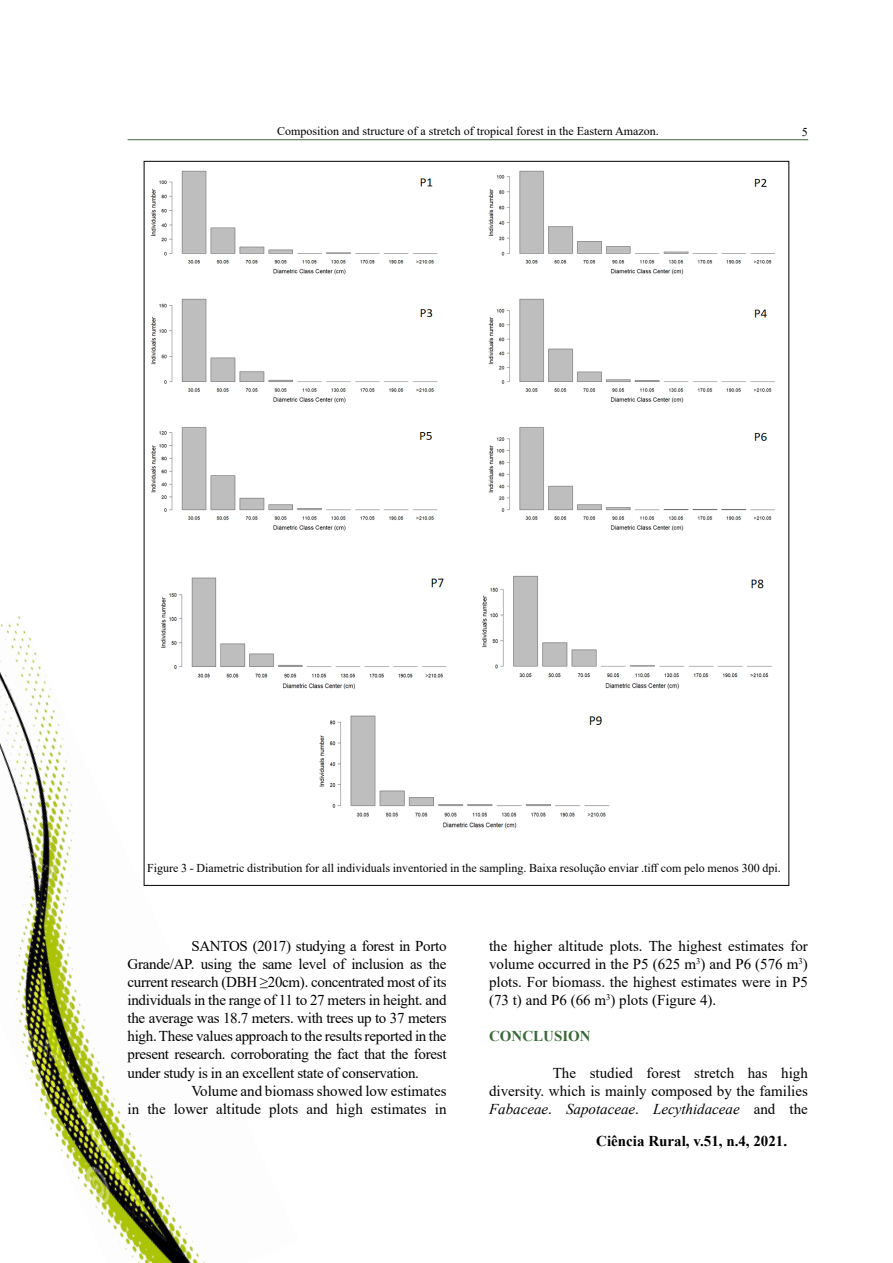
<style>
.page{position:relative;width:893px;height:1263px;background:#fff}
.page>*{position:absolute;margin:0;border:0;box-sizing:border-box;transform-origin:0 0}
.t1{font:15px/18px "Times New Roman";letter-spacing:-.02em;color:#000;text-align:justify}
.t2{font:15px "Times New Roman";color:#000}
.t3{font:700 15px "Times New Roman";color:#000}
.t4{font:700 15px "Times New Roman";color:#3c683a}
.t5{font:12px "Times New Roman";color:#000}
.s1{font-style:italic}
</style>
<div class="page">
<hr style="left:128px;top:139px;width:680px;height:1px;background:#3c683a">
<img style="left:0;top:615px;width:205px;height:648px">
<img style="left:151px;top:170px;width:624px;height:361px">
<img style="left:152px;top:575px;width:620px;height:263px">
<p class="t5" style="left:277px;top:123px;width:383px">Composition and structure of a stretch of tropical forest in the Eastern Amazon.</p>
<p class="t5" style="left:802px;top:123px;width:7px">5</p>
<p class="t5" style="left:147px;top:860px;width:635px">Figure 3 - Diametric distribution for all individuals inventoried in the sampling. Baixa resolução enviar .tiff com pelo menos 300 dpi.</p>
<p class="t1" style="left:191px;top:937px;width:257px">SANTOS (2017) studying a forest in Porto</p>
<p class="t1" style="left:128px;top:955px;width:320px">Grande/AP. using the same level of inclusion as the</p>
<p class="t1" style="left:128px;top:973px;width:320px">current research (DBH ≥20cm). concentrated most of its</p>
<p class="t1" style="left:128px;top:991px;width:320px">individuals in the range of 11 to 27 meters in height. and</p>
<p class="t1" style="left:128px;top:1009px;width:320px">the average was 18.7 meters. with trees up to 37 meters</p>
<p class="t1" style="left:128px;top:1027px;width:320px">high. These values approach to the results reported in the</p>
<p class="t1" style="left:128px;top:1045px;width:320px">present research. corroborating the fact that the forest</p>
<p class="t1" style="left:128px;top:1063px;width:293px">under study is in an excellent state of conservation.</p>
<p class="t2" style="left:191px;top:1080px;width:257px">Volume and biomass showed low estimates</p>
<p class="t2" style="left:128px;top:1098px;width:320px">in the lower altitude plots and high estimates in</p>
<p class="t1" style="left:489px;top:937px;width:320px">the higher altitude plots. The highest estimates for volume occurred in the P5 (625 m<sup>3</sup>) and P6 (576 m<sup>3</sup>) plots. For biomass. the highest estimates were in P5 (73 t) and P6 (66 m<sup>3</sup>) plots (Figure 4).</p>
<p class="t4" style="left:489px;top:1026px;width:103px">CONCLUSION</p>
<p class="t1" style="left:489px;top:1063px;width:320px;text-indent:64px">The studied forest stretch has high diversity. which is mainly composed by the families <span class="s1">Fabaceae</span>. <span class="s1">Sapotaceae</span>. <span class="s1">Lecythidaceae</span> and the</p>
<p class="t3" style="left:596px;top:1130px;width:192px">Ciência Rural, v.51, n.4, 2021.</p>
</div>
